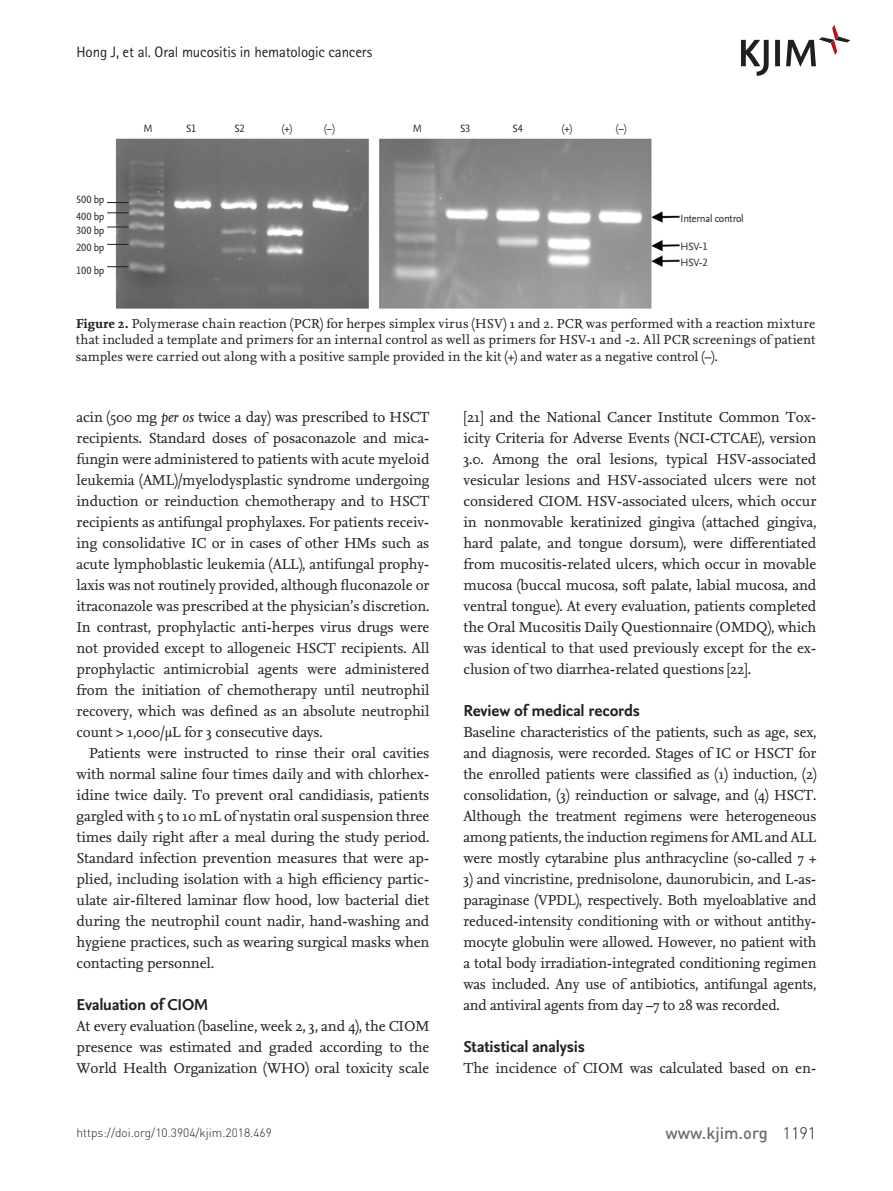
<style>
.page{position:relative;width:893px;height:1191px;background:#fff}
.page>*{position:absolute;margin:0;border:0;box-sizing:border-box;transform-origin:0 0}
.제목2{font:700 16.5px "Nexus Sans";letter-spacing:-.01em;color:#231f20}
.t1{font:500 16.5px "DIN Pro";color:#6c6d70}
.t2{font:300 16.5px "DIN Pro";color:#231f20}
.본문첫단락{font:15px/21px "Nexus Serif";letter-spacing:-.01em;color:#231f20;text-align:justify}
.들였쓰기_본문{font:15px/21px "Nexus Serif";letter-spacing:-.01em;color:#231f20;text-align:justify}
.t3{font:15px "Rotis Sans Serif Std";letter-spacing:-.01em;color:#231f20}
.그림설명{font:13.5px/16.2px "Nexus Serif";letter-spacing:-.005em;color:#231f20;text-align:justify}
.t4{font:300 12px "DIN Pro";color:#231f20}
.t5{font:10.95px/15.8px "Nexus Sans TF";letter-spacing:-.02em;color:#231f20;scale:.95 1}
.s1{font-weight:700}
.s2{font-style:italic}
</style>
<div class="page">
<svg style="left:741px;top:25px;width:109px;height:51px"></svg>
<img style="left:107px;top:138px;width:573px;height:171px">
<svg style="left:107px;top:202px;width:22px;height:1px"></svg>
<svg style="left:107px;top:212px;width:22px;height:1px"></svg>
<svg style="left:107px;top:227px;width:22px;height:1px"></svg>
<svg style="left:107px;top:244px;width:22px;height:1px"></svg>
<svg style="left:107px;top:266px;width:22px;height:1px"></svg>
<p class="t3" style="left:77px;top:43px;width:297px">Hong J, et al. Oral mucositis in hematologic cancers</p>
<p class="t5" style="left:76px;top:192px;width:31px">500 bp</p>
<p class="t5" style="left:76px;top:209px;width:31px;line-height:14.2px">400 bp<br>300 bp</p>
<p class="t5" style="left:76px;top:236px;width:31px;line-height:22.4px">200 bp<br>100 bp</p>
<p class="t5" style="left:144px;top:121px;width:11px">M</p>
<p class="t5" style="left:186px;top:121px;width:12px">S1</p>
<p class="t5" style="left:235px;top:121px;width:12px">S2</p>
<p class="t5" style="left:282px;top:121px;width:12px">(+)</p>
<p class="t5" style="left:325px;top:121px;width:12px">(–)</p>
<p class="t5" style="left:413px;top:121px;width:11px">M</p>
<p class="t5" style="left:460px;top:121px;width:12px">S3</p>
<p class="t5" style="left:513px;top:121px;width:12px">S4</p>
<p class="t5" style="left:562px;top:121px;width:12px">(+)</p>
<p class="t5" style="left:616px;top:121px;width:12px">(–)</p>
<p class="t5" style="left:681px;top:210px;width:68px">Internal control</p>
<p class="t5" style="left:681px;top:239px;width:30px">HSV-1<br>HSV-2</p>
<p class="그림설명" style="left:76px;top:315px;width:741px"><span class="s1">Figure 2.</span> Polymerase chain reaction (PCR) for herpes simplex virus (HSV) 1 and 2. PCR was performed with a reaction mixture that included a template and primers for an internal control as well as primers for HSV-1 and -2. All PCR screenings of patient samples were carried out along with a positive sample provided in the kit (+) and water as a negative control (–).</p>
<p class="본문첫단락" style="left:77px;top:406px;width:354px">acin (500 mg <span class="s2">per os</span> twice a day) was prescribed to HSCT recipients. Standard doses of posaconazole and mica&shy;fungin were administered to patients with acute myeloid leukemia (AML)/myelodysplastic syndrome undergoing induction or reinduction chemotherapy and to HSCT recipients as antifungal prophylaxes. For patients receiv&shy;ing consolidative IC or in cases of other HMs such as acute lymphoblastic leukemia (ALL), antifungal prophy&shy;laxis was not routinely provided, although fluconazole or itraconazole was prescribed at the physician’s discretion.<br>In contrast, prophylactic anti-herpes virus drugs were not provided except to allogeneic HSCT recipients. All prophylactic antimicrobial agents were administered from the initiation of chemotherapy until neutrophil recovery, which was defined as an absolute neutrophil count &gt; 1,000/μL for 3 consecutive days.</p>
<p class="들였쓰기_본문" style="left:77px;top:742px;width:354px;text-indent:13px">Patients were instructed to rinse their oral cavities with normal saline four times daily and with chlorhex&shy;idine twice daily. To prevent oral candidiasis, patients gargled with 5 to 10 mL of nystatin oral suspension three times daily right after a meal during the study period.<br>Standard infection prevention measures that were ap&shy;plied, including isolation with a high efficiency partic&shy;ulate air-filtered laminar flow hood, low bacterial diet during the neutrophil count nadir, hand-washing and hygiene practices, such as wearing surgical masks when contacting personnel.</p>
<p class="제목2" style="left:77px;top:994px;width:133px">Evaluation of CIOM</p>
<p class="본문첫단락" style="left:77px;top:1015px;width:354px">At every evaluation (baseline, week 2, 3, and 4), the CIOM presence was estimated and graded according to the World Health Organization (WHO) oral toxicity scale</p>
<p class="본문첫단락" style="left:463px;top:406px;width:354px">[21] and the National Cancer Institute Common Tox&shy;icity Criteria for Adverse Events (NCI-CTCAE), version 3.0. Among the oral lesions, typical HSV-associated vesicular lesions and HSV-associated ulcers were not considered CIOM. HSV-associated ulcers, which occur in nonmovable keratinized gingiva (attached gingiva, hard palate, and tongue dorsum), were differentiated from mucositis-related ulcers, which occur in movable mucosa (buccal mucosa, soft palate, labial mucosa, and ventral tongue). At every evaluation, patients completed the Oral Mucositis Daily Questionnaire (OMDQ), which was identical to that used previously except for the ex&shy;clusion of two diarrhea-related questions [22].</p>
<p class="제목2" style="left:463px;top:700px;width:178px">Review of medical records</p>
<p class="본문첫단락" style="left:463px;top:721px;width:354px">Baseline characteristics of the patients, such as age, sex, and diagnosis, were recorded. Stages of IC or HSCT for the enrolled patients were classified as (1) induction, (2) consolidation, (3) reinduction or salvage, and (4) HSCT.<br>Although the treatment regimens were heterogeneous among patients, the induction regimens for AML and ALL were mostly cytarabine plus anthracycline (so-called 7 +</p>
<p class="본문첫단락" style="left:463px;top:868px;width:354px">3) and vincristine, prednisolone, daunorubicin, and L-as&shy;paraginase (VPDL), respectively. Both myeloablative and reduced-intensity conditioning with or without antithy&shy;mocyte globulin were allowed. However, no patient with a total body irradiation-integrated conditioning regimen was included. Any use of antibiotics, antifungal agents, and antiviral agents from day –7 to 28 was recorded.</p>
<p class="제목2" style="left:463px;top:1036px;width:123px">Statistical analysis</p>
<p class="본문첫단락" style="left:463px;top:1057px;width:354px">The incidence of CIOM was calculated based on en-</p>
<p class="t4" style="left:77px;top:1124px;width:197px">https://doi.org/10.3904/kjim.2018.469</p>
<p class="t1" style="left:666px;top:1121px;width:104px">www.kjim.org</p>
<p class="t2" style="left:782px;top:1121px;width:35px">1191</p>
</div>
